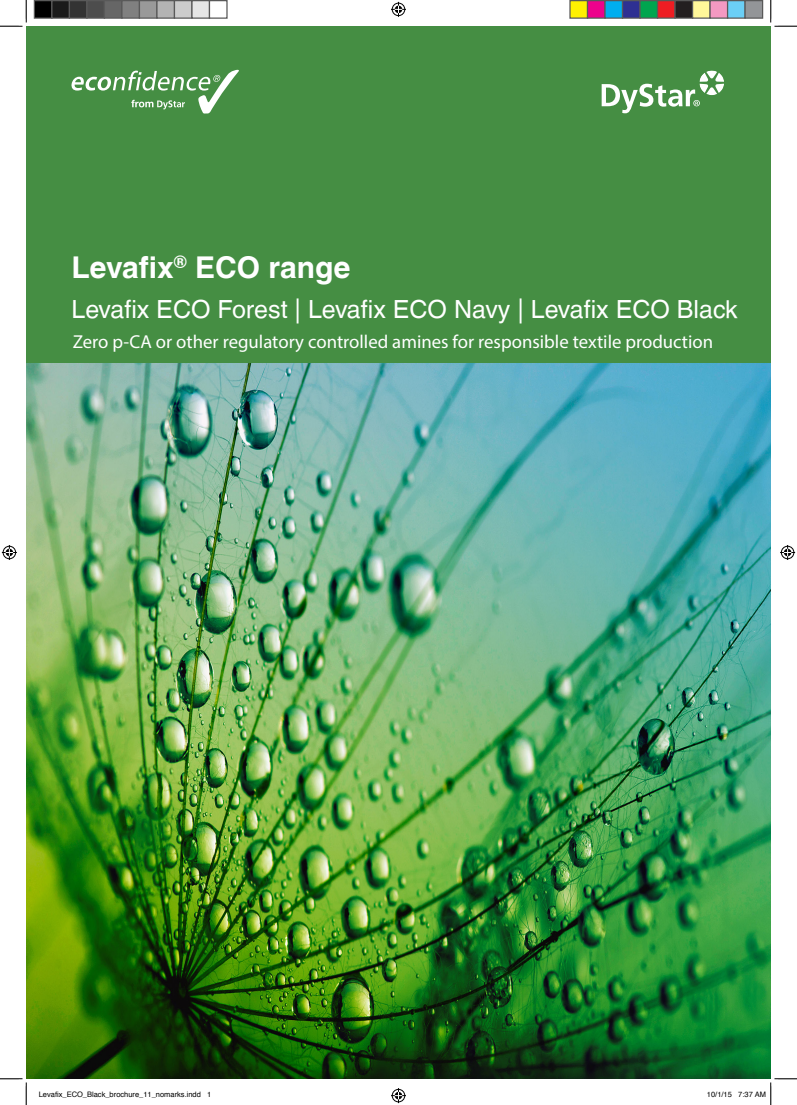
<style>
.page{position:relative;width:797px;height:1105px;background:#fff}
.page>*{position:absolute;margin:0;border:0;box-sizing:border-box;transform-origin:0 0}
.t1{font:700 30px "Helvetica LT";color:#fff}
.t2{font:25px "Helvetica LT";color:#fff}
.t3{font:18.75px "Myriad Pro";color:#fff}
.t4{font:7.5px "Helvetica";color:#000}
</style>
<div class="page">
<img style="left:26px;top:363px;width:744px;height:716px">
<div style="left:26px;top:26px;width:744px;height:337px;background:#458e43"></div>
<svg style="left:71px;top:69px;width:168px;height:45px"></svg>
<svg style="left:601px;top:70px;width:123px;height:43px"></svg>
<svg style="left:0;top:0;width:27px;height:27px"></svg>
<svg style="left:0;top:1078px;width:27px;height:27px"></svg>
<svg style="left:770px;top:0;width:27px;height:27px"></svg>
<svg style="left:391px;top:2px;width:15px;height:15px"></svg>
<svg style="left:391px;top:1088px;width:15px;height:15px"></svg>
<svg style="left:2px;top:545px;width:15px;height:15px"></svg>
<svg style="left:780px;top:545px;width:15px;height:15px"></svg>
<div style="left:34px;top:1px;width:18px;height:17px;background:#000"></div>
<div style="left:34px;top:0;width:18px;height:19px;border:1px solid #595959"></div>
<div style="left:52px;top:1px;width:17px;height:17px;background:#1a1a1a"></div>
<div style="left:51px;top:0;width:19px;height:19px;border:1px solid #595959"></div>
<div style="left:69px;top:1px;width:18px;height:17px;background:#333"></div>
<div style="left:69px;top:0;width:19px;height:19px;border:1px solid #595959"></div>
<div style="left:87px;top:1px;width:17px;height:17px;background:#4d4d4d"></div>
<div style="left:86px;top:0;width:19px;height:19px;border:1px solid #595959"></div>
<div style="left:104px;top:1px;width:18px;height:17px;background:#666"></div>
<div style="left:104px;top:0;width:18px;height:19px;border:1px solid #595959"></div>
<div style="left:122px;top:1px;width:17px;height:17px;background:#808080"></div>
<div style="left:121px;top:0;width:19px;height:19px;border:1px solid #595959"></div>
<div style="left:139px;top:1px;width:18px;height:17px;background:#999"></div>
<div style="left:139px;top:0;width:19px;height:19px;border:1px solid #595959"></div>
<div style="left:157px;top:1px;width:17px;height:17px;background:#b3b3b3"></div>
<div style="left:156px;top:0;width:19px;height:19px;border:1px solid #595959"></div>
<div style="left:174px;top:1px;width:18px;height:17px;background:#ccc"></div>
<div style="left:174px;top:0;width:18px;height:19px;border:1px solid #595959"></div>
<div style="left:192px;top:1px;width:17px;height:17px;background:#e6e6e6"></div>
<div style="left:191px;top:0;width:19px;height:19px;border:1px solid #595959"></div>
<div style="left:209px;top:0;width:19px;height:19px;border:1px solid #595959"></div>
<div style="left:570px;top:1px;width:17px;height:17px;background:#fff101"></div>
<div style="left:569px;top:0;width:19px;height:19px;border:1px solid #595959"></div>
<div style="left:587px;top:1px;width:18px;height:17px;background:#ed028c"></div>
<div style="left:587px;top:0;width:18px;height:19px;border:1px solid #595959"></div>
<div style="left:605px;top:1px;width:17px;height:17px;background:#00aeef"></div>
<div style="left:604px;top:0;width:19px;height:19px;border:1px solid #595959"></div>
<div style="left:622px;top:1px;width:18px;height:17px;background:#2e3092"></div>
<div style="left:622px;top:0;width:18px;height:19px;border:1px solid #595959"></div>
<div style="left:640px;top:1px;width:17px;height:17px;background:#00a54f"></div>
<div style="left:639px;top:0;width:19px;height:19px;border:1px solid #595959"></div>
<div style="left:657px;top:1px;width:18px;height:17px;background:#ee1d23"></div>
<div style="left:657px;top:0;width:18px;height:19px;border:1px solid #595959"></div>
<div style="left:675px;top:1px;width:17px;height:17px;background:#231f20"></div>
<div style="left:674px;top:0;width:19px;height:19px;border:1px solid #595959"></div>
<div style="left:692px;top:1px;width:18px;height:17px;background:#fff79a"></div>
<div style="left:692px;top:0;width:18px;height:19px;border:1px solid #595959"></div>
<div style="left:710px;top:1px;width:17px;height:17px;background:#f499c2"></div>
<div style="left:709px;top:0;width:19px;height:19px;border:1px solid #595959"></div>
<div style="left:727px;top:1px;width:18px;height:17px;background:#6bcff6"></div>
<div style="left:727px;top:0;width:18px;height:19px;border:1px solid #595959"></div>
<div style="left:745px;top:1px;width:17px;height:17px;background:#939598"></div>
<div style="left:744px;top:0;width:19px;height:19px;border:1px solid #595959"></div>
<svg style="left:738px;top:1078px;width:59px;height:27px"></svg>
<p class="t1" style="left:71px;top:249px;width:280px">Levafix<sup>®</sup> ECO range</p>
<p class="t2" style="left:71px;top:295px;width:667px">Levafix ECO Forest | Levafix ECO Navy | Levafix ECO Black</p>
<p class="t3" style="left:73px;top:330px;width:642px">Zero p-CA or other regulatory controlled amines for responsible textile production</p>
<p class="t4" style="left:39px;top:1089px;width:174px">Levafix_ECO_Black_brochure_11_nomarks.indd 1</p>
<p class="t4" style="left:707px;top:1089px;width:61px">10/1/15 7:37 AM</p>
</div>
